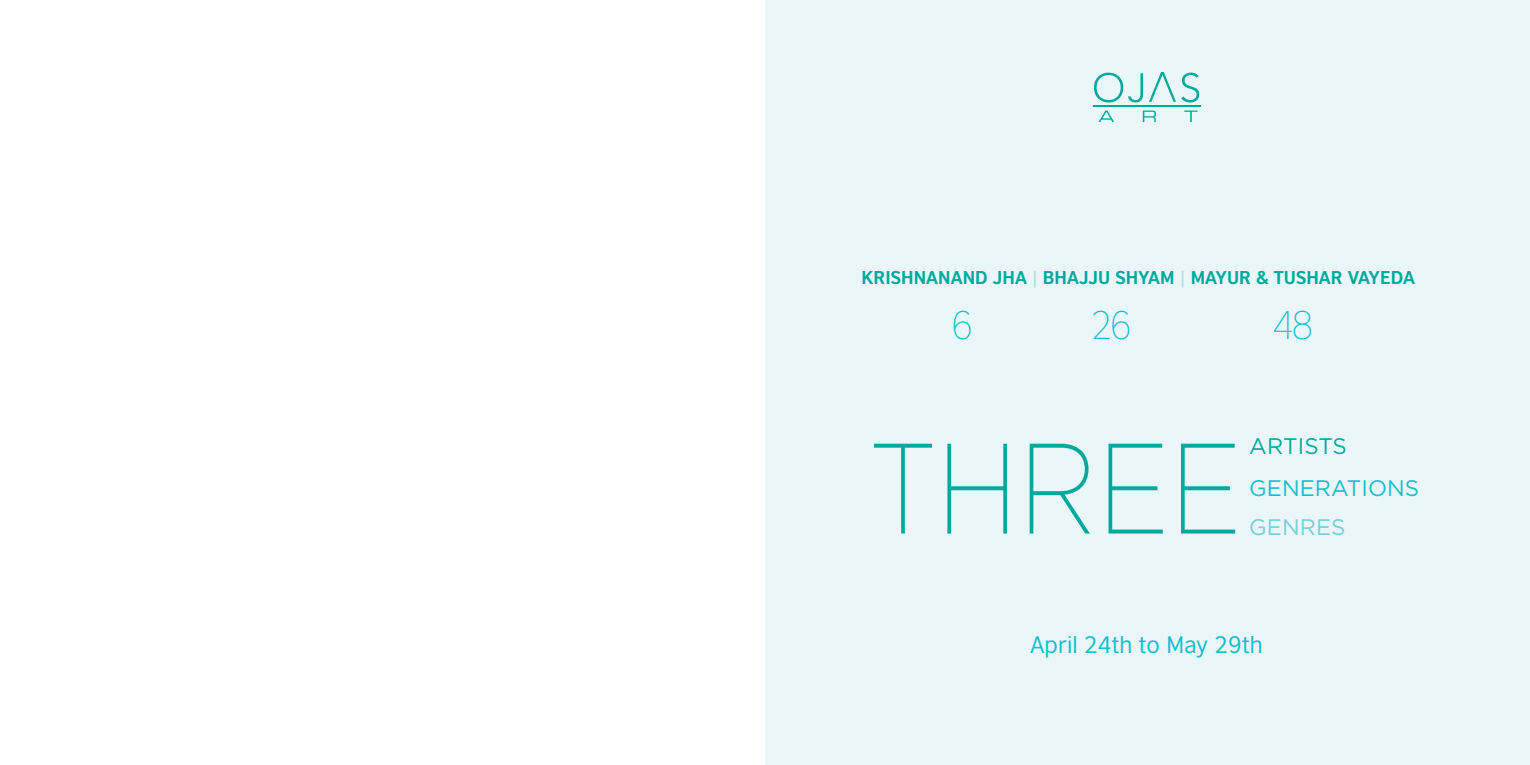
<style>
.page{position:relative;width:1530px;height:765px;background:#fff}
.page>*{position:absolute;margin:0;border:0;box-sizing:border-box;transform-origin:0 0}
.t1{font:200 37.5px "British Council Sans";color:#16becf}
.t2{font:22.5px "British Council Sans";color:#16becf}
.t3{font:22.5px "Gotham";color:#16becf}
.t4{font:22.5px "Gotham";letter-spacing:-.005em;color:#00a99d}
.t5{font:22.5px "Gotham";color:#76ced9}
.t6{font:700 17.5px "British Council Sans";color:#00a99d}
.s1{color:#b0dfdc}
</style>
<div class="page">
<div style="left:765px;top:0;width:765px;height:765px;background:#eaf6f7"></div>
<svg style="left:1094px;top:73px;width:49px;height:29px"></svg>
<svg style="left:1099px;top:111px;width:99px;height:11px"></svg>
<hr style="left:1093px;top:105px;width:107px;height:2px;background:#00a99d">
<svg style="left:1149px;top:72px;width:50px;height:30px"></svg>
<svg style="left:874px;top:444px;width:361px;height:90px"></svg>
<p class="t6" style="left:862px;top:266px;width:555px">KRISHNANAND JHA <span class="s1">|</span> BHAJJU SHYAM <span class="s1">|</span> MAYUR &amp; TUSHAR VAYEDA</p>
<h1 class="t1" style="left:951px;top:304px;width:24px">6</h1>
<h1 class="t1" style="left:1091px;top:304px;width:43px">26</h1>
<h1 class="t1" style="left:1272px;top:304px;width:43px">48</h1>
<p class="t4" style="left:1249px;top:431px;width:99px">ARTISTS</p>
<p class="t3" style="left:1249px;top:474px;width:172px">GENERATIONS</p>
<p class="t5" style="left:1249px;top:512px;width:98px">GENRES</p>
<p class="t2" style="left:1030px;top:632px;width:234px">April 24th to May 29th</p>
</div>
